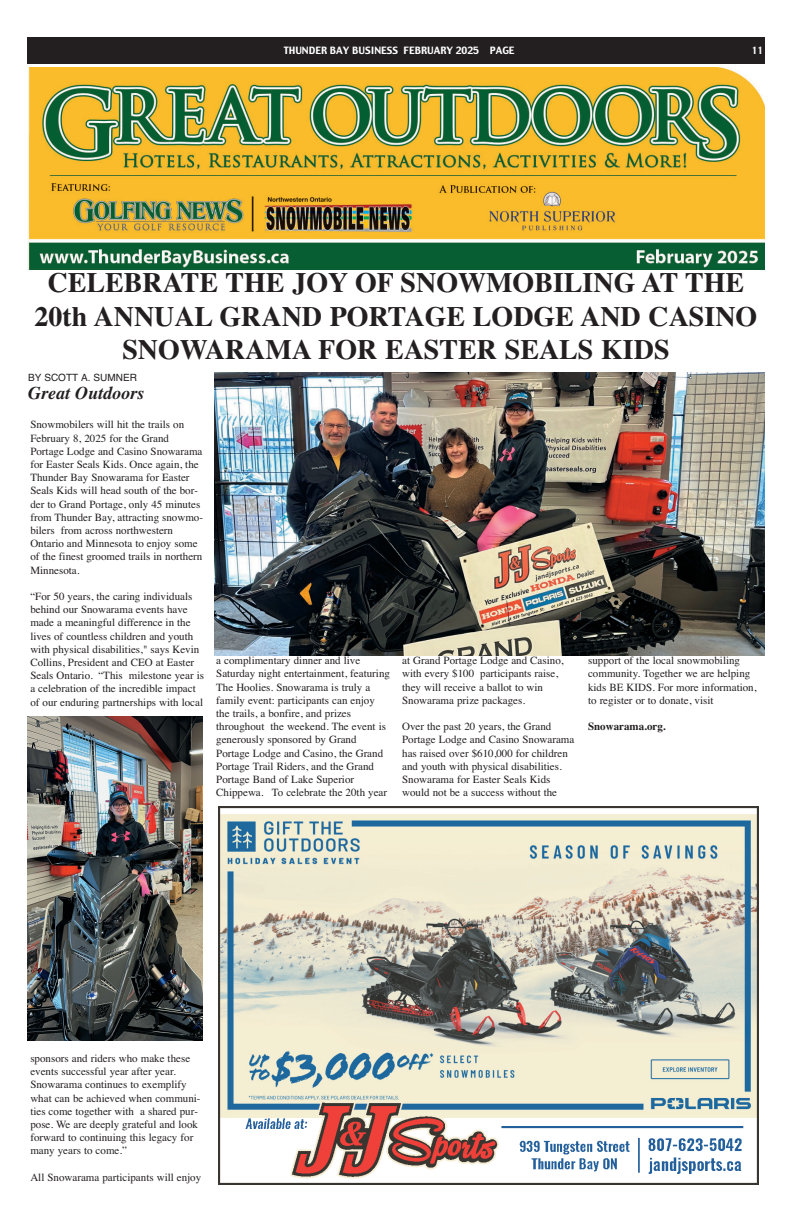
<style>
.page{position:relative;width:792px;height:1224px;background:#fff}
.page>*{position:absolute;margin:0;border:0;box-sizing:border-box;transform-origin:0 0}
.t1{font:700 28px/33.6px "Times";color:#231f20;text-align:center}
.t2{font:italic 700 18px "Times";color:#231f20}
.t3{font:11px/13.2px "Times";color:#231f20}
.t4{font:700 11px "Times";color:#231f20}
.t5{font:10px "Charcoal";color:#fff}
.t6{font:10px "Helvetica";color:#231f20}
</style>
<div class="page">
<div style="left:27px;top:37px;width:738px;height:27px;background:#231f20"></div>
<svg style="left:28px;top:67px;width:696px;height:1px"></svg>
<img style="left:27px;top:68px;width:738px;height:202px">
<img style="left:218px;top:806px;width:541px;height:378px">
<img style="left:214px;top:372px;width:551px;height:284px">
<img style="left:27px;top:716px;width:175px;height:325px">
<p class="t5" style="left:284px;top:47px;width:232px">THUNDER BAY BUSINESS FEBRUARY 2025 PAGE</p>
<p class="t5" style="left:752px;top:47px;width:13px">11</p>
<h1 class="t1" style="left:35px;top:268px;width:724px">CELEBRATE THE JOY OF SNOWMOBILING AT THE<br>20th ANNUAL GRAND PORTAGE LODGE AND CASINO<br>SNOWARAMA FOR EASTER SEALS KIDS</h1>
<p class="t6" style="left:28px;top:373px;width:110px">BY SCOTT A. SUMNER</p>
<h2 class="t2" style="left:28px;top:386px;width:117px">Great Outdoors</h2>
<p class="t3" style="left:30px;top:419px;width:174px">Snowmobilers will hit the trails on February 8, 2025 for the Grand Portage Lodge and Casino Snowarama for Easter Seals Kids. Once again, the Thunder Bay Snowarama for Easter Seals Kids will head south of the bor&shy;der to Grand Portage, only 45 minutes from Thunder Bay, attracting snowmo&shy;bilers from across northwestern Ontario and Minnesota to enjoy some of the finest groomed trails in northern Minnesota.</p>
<p class="t3" style="left:30px;top:591px;width:175px">“For 50 years, the caring individuals behind our Snowarama events have made a meaningful difference in the lives of countless children and youth with physical disabilities," says Kevin Collins, President and CEO at Easter Seals Ontario. “This milestone year is a celebration of the incredible impact of our enduring partnerships with local</p>
<p class="t3" style="left:216px;top:655px;width:175px">a complimentary dinner and live Saturday night entertainment, featuring The Hoolies. Snowarama is truly a family event: participants can enjoy the trails, a bonfire, and prizes throughout the weekend. The event is generously sponsored by Grand Portage Lodge and Casino, the Grand Portage Trail Riders, and the Grand Portage Band of Lake Superior Chippewa. To celebrate the 20th year</p>
<p class="t3" style="left:402px;top:655px;width:163px">at Grand Portage Lodge and Casino, with every $100 participants raise, they will receive a ballot to win<br>Snowarama prize packages.</p>
<p class="t3" style="left:402px;top:721px;width:174px">Over the past 20 years, the Grand Portage Lodge and Casino Snowarama has raised over $610,000 for children and youth with physical disabilities.<br>Snowarama for Easter Seals Kids would not be a success without the</p>
<p class="t3" style="left:588px;top:655px;width:170px">support of the local snowmobiling community. Together we are helping kids BE KIDS. For more information, to register or to donate, visit</p>
<p class="t4" style="left:588px;top:722px;width:79px">Snowarama.org.</p>
<p class="t3" style="left:30px;top:1053px;width:172px">sponsors and riders who make these events successful year after year.<br>Snowarama continues to exemplify what can be achieved when communi&shy;ties come together with a shared pur&shy;pose. We are deeply grateful and look forward to continuing this legacy for many years to come.”</p>
<p class="t3" style="left:30px;top:1171px;width:172px">All Snowarama participants will enjoy</p>
</div>
